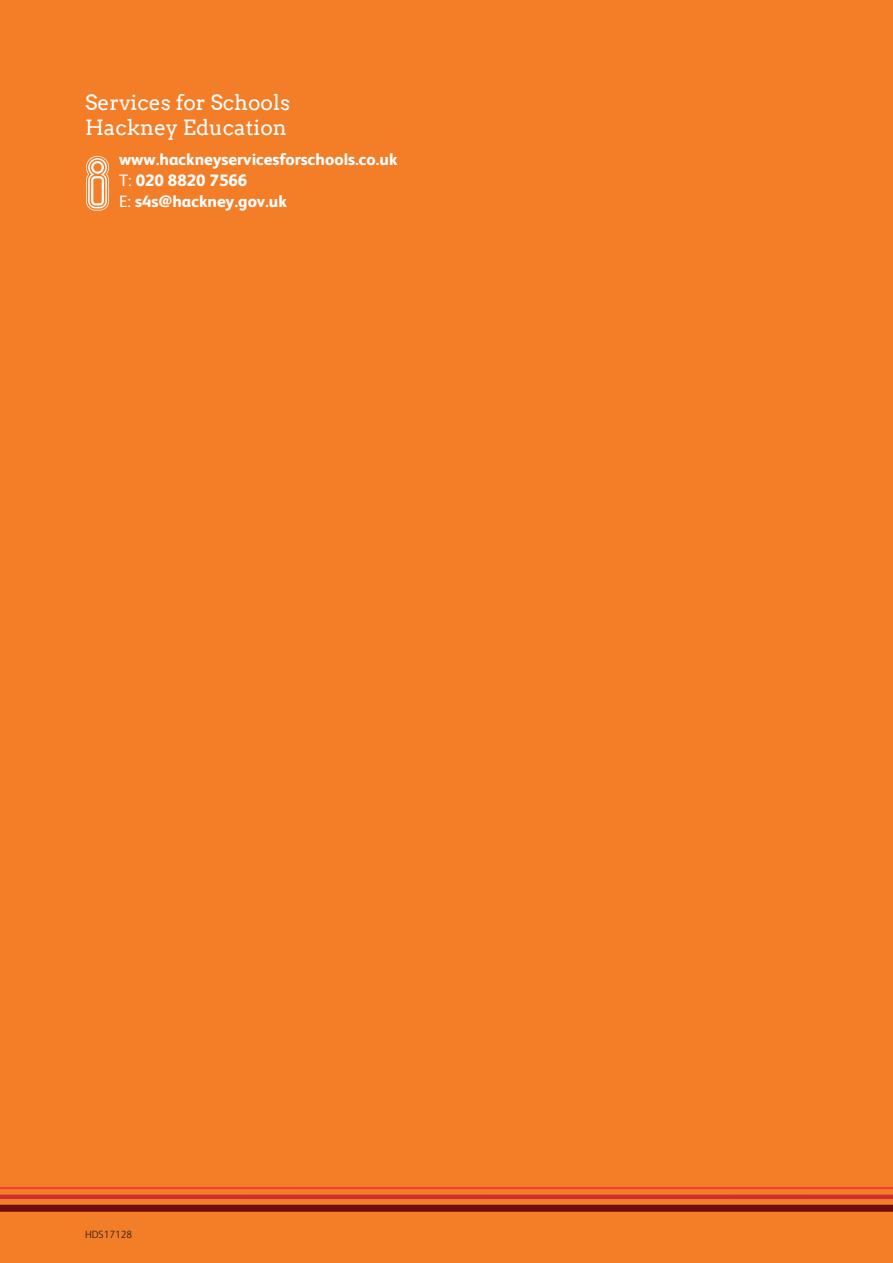
<style>
.page{position:relative;width:893px;height:1263px;background:#f47d27}
.page>*{position:absolute;margin:0;border:0;box-sizing:border-box;transform-origin:0 0}
.t1{font:21px/25.5px "Arvo";color:#fff}
.t2{font:800 16.5px/21px "FS Albert";color:#fff}
.t3{font:300 10.5px "FS Albert";color:#231f20}
.s1{font-weight:400}
</style>
<div class="page">
<svg style="left:0;top:1187px;width:893px;height:25px"></svg>
<svg style="left:86px;top:156px;width:23px;height:55px"></svg>
<h3 class="t1" style="left:85px;top:89px;width:207px">Services for Schools<br>Hackney Education</h3>
<p class="t2" style="left:119px;top:148px;width:280px">www.hackneyservicesforschools.co.uk<br><span class="s1">T:</span> 020 8820 7566<br><span class="s1">E:</span> s4s@hackney.gov.uk</p>
<p class="t3" style="left:85px;top:1228px;width:49px">HDS17128</p>
</div>
